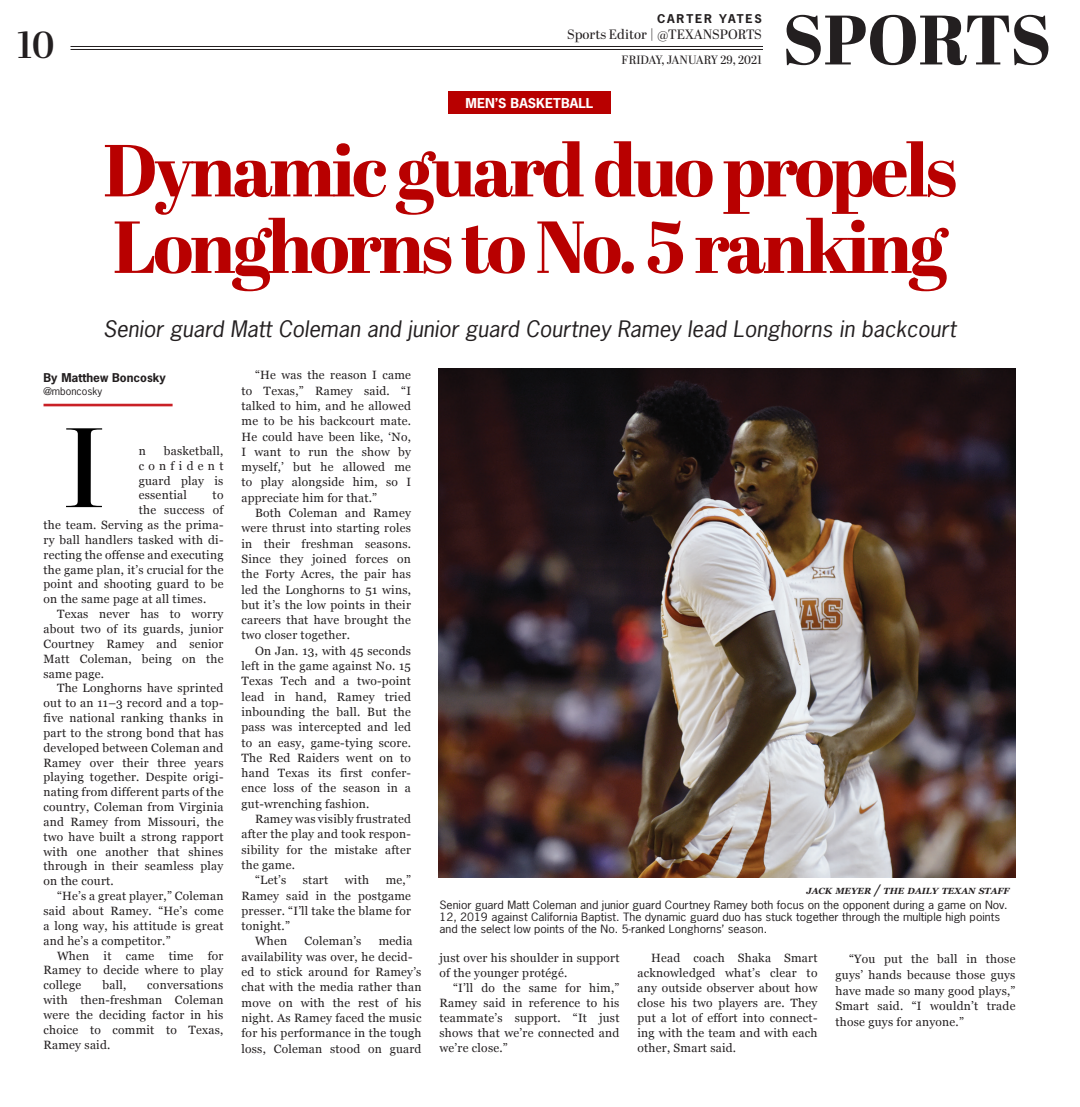
<style>
.page{position:relative;width:1080px;height:1107px;background:#fff}
.page>*{position:absolute;margin:0;border:0;box-sizing:border-box;transform-origin:0 0}
.t1{font:800 73.5px/76.5px "Abril Display";letter-spacing:-.04em;color:#b80000}
.t2{font:800 69.75px "Abril Display";letter-spacing:-.01em;color:#231f20}
.t3{font:600 37.5px "Abril Display";color:#231f20}
.t4{font:italic 21.3px "News Gothic Std";color:#231f20;scale:1.05 1}
.t5{font:13.5px "Abril Display";color:#231f20}
.t6{font:700 12.9px "News Gothic Std";color:#fff;scale:1.05 1}
.t7{font:12px/14.9px "Georgia";letter-spacing:.02em;color:#231f20;text-align:justify}
.t8{font:12px "Abril Display";color:#231f20}
.t9{font:700 11.4px "News Gothic Std";color:#231f20;scale:1.05 1}
.t10{font:700 11.4px "News Gothic Std";letter-spacing:.15em;color:#231f20;scale:1.05 1}
.t11{font:10.8px/12px "News Gothic Std";color:#231f20;scale:1.11 1}
.t12{font:10.05px "News Gothic Std";color:#231f20;scale:1.05 1}
.t13{font:italic 700 8.85px "Georgia";color:#231f20}
.s1{font-size:12.75px}
</style>
<div class="page">
<hr style="left:71px;top:49px;width:894px;height:1px;background:#231f20">
<hr style="left:71px;top:46px;width:880px;height:1px;background:#231f20">
<div style="left:773px;top:12px;width:288px;height:52px;background:#fff"></div>
<div style="left:763px;top:4px;width:18px;height:60px;background:#fff"></div>
<div style="left:449px;top:91px;width:162px;height:23px;background:#b80000"></div>
<hr style="left:44px;top:404px;width:129px;height:2px;background:#c92026">
<svg style="left:66px;top:428px;width:36px;height:79px"></svg>
<img style="left:438px;top:368px;width:578px;height:510px">
<p class="t3" style="left:17px;top:19px;width:39px">10</p>
<p class="t10" style="left:657px;top:11px;width:101px">CARTER YATES</p>
<p class="t5" style="left:567px;top:25px;width:196px">Sports Editor | @TEXANSPORTS</p>
<p class="t6" style="left:466px;top:95px;width:123px">MEN’S BASKETBALL</p>
<p class="t8" style="left:622px;top:52px;width:142px">FRIDAY, JANUARY 29, 2021</p>
<p class="t2" style="left:783px;top:-9px;width:270px">SPORTS</p>
<p class="t1" style="left:103px;top:136px;width:855px">Dynamic guard duo propels<br>Longhorns to No. 5 ranking</p>
<p class="t4" style="left:103px;top:315px;width:814px">Senior guard Matt Coleman and junior guard Courtney Ramey lead Longhorns in backcourt</p>
<p class="t9" style="left:44px;top:370px;width:118px">By Matthew Boncosky</p>
<p class="t12" style="left:44px;top:384px;width:57px">@mboncosky</p>
<p class="t7" style="left:139px;top:443px;width:86px;text-indent:25px">basketball, confident guard play is essential</p>
<p class="t7" style="left:139px;top:443px;width:9px">n</p>
<p class="t7" style="left:213px;top:487px;width:12px">to</p>
<p class="t7" style="left:139px;top:502px;width:86px">the success of</p>
<p class="t7" style="left:44px;top:517px;width:182px">the team. Serving as the prima-</p>
<p class="t7" style="left:44px;top:532px;width:182px">ry ball handlers tasked with di-</p>
<p class="t7" style="left:44px;top:547px;width:181px">recting the offense and executing</p>
<p class="t7" style="left:44px;top:562px;width:181px">the game plan, it’s crucial for the</p>
<p class="t7" style="left:44px;top:576px;width:181px">point and shooting guard to be</p>
<p class="t7" style="left:44px;top:591px;width:164px">on the same page at all times.</p>
<p class="t7" style="left:57px;top:606px;width:168px">Texas never has to worry</p>
<p class="t7" style="left:44px;top:621px;width:181px">about two of its guards, junior</p>
<p class="t7" style="left:44px;top:636px;width:182px">Courtney Ramey and senior</p>
<p class="t7" style="left:44px;top:651px;width:181px">Matt Coleman, being on the</p>
<p class="t7" style="left:44px;top:665px;width:62px">same page.</p>
<p class="t7" style="left:57px;top:680px;width:168px">The Longhorns have sprinted</p>
<p class="t7" style="left:44px;top:695px;width:182px">out to an 11–3 record and a top-</p>
<p class="t7" style="left:44px;top:710px;width:182px">five national ranking thanks in</p>
<p class="t7" style="left:44px;top:725px;width:182px">part to the strong bond that has</p>
<p class="t7" style="left:44px;top:740px;width:181px">developed between Coleman and</p>
<p class="t7" style="left:44px;top:755px;width:182px">Ramey over their three years</p>
<p class="t7" style="left:44px;top:769px;width:182px">playing together. Despite origi-</p>
<p class="t7" style="left:44px;top:784px;width:181px">nating from different parts of the</p>
<p class="t7" style="left:44px;top:799px;width:182px">country, Coleman from Virginia</p>
<p class="t7" style="left:44px;top:814px;width:181px">and Ramey from Missouri, the</p>
<p class="t7" style="left:44px;top:829px;width:181px">two have built a strong rapport</p>
<p class="t7" style="left:44px;top:844px;width:181px">with one another that shines</p>
<p class="t7" style="left:44px;top:858px;width:181px">through in their seamless play</p>
<p class="t7" style="left:44px;top:873px;width:72px">on the court.</p>
<p class="t7" style="left:57px;top:888px;width:168px">“He’s a great player,” Coleman</p>
<p class="t7" style="left:44px;top:903px;width:181px">said about Ramey. “He’s come</p>
<p class="t7" style="left:44px;top:918px;width:181px">a long way, his attitude is great</p>
<p class="t7" style="left:44px;top:933px;width:129px">and he’s a competitor.”</p>
<p class="t7" style="left:57px;top:948px;width:168px">When it came time for</p>
<p class="t7" style="left:44px;top:962px;width:181px">Ramey to decide where to play</p>
<p class="t7" style="left:44px;top:977px;width:39px">college</p>
<p class="t7" style="left:102px;top:977px;width:25px">ball,</p>
<p class="t7" style="left:44px;top:977px;width:181px;text-indent:104px">conversations with then-freshman Coleman were the deciding factor in his choice to commit to Texas, Ramey said.</p>
<p class="t7" style="left:255px;top:367px;width:157px">“He was the reason I came</p>
<p class="t7" style="left:242px;top:383px;width:171px">to Texas,” Ramey said. “I</p>
<p class="t7" style="left:242px;top:398px;width:171px">talked to him, and he allowed</p>
<p class="t7" style="left:242px;top:413px;width:171px">me to be his backcourt mate.</p>
<p class="t7" style="left:242px;top:428px;width:171px">He could have been like, ‘No,</p>
<p class="t7" style="left:242px;top:444px;width:171px">I want to run the show by</p>
<p class="t7" style="left:242px;top:459px;width:171px">myself,’ but he allowed me</p>
<p class="t7" style="left:242px;top:474px;width:171px">to play alongside him, so I</p>
<p class="t7" style="left:242px;top:490px;width:137px">appreciate him for that.”</p>
<p class="t7" style="left:255px;top:505px;width:157px">Both Coleman and Ramey</p>
<p class="t7" style="left:242px;top:520px;width:171px">were thrust into starting roles</p>
<p class="t7" style="left:242px;top:536px;width:171px">in their freshman seasons.</p>
<p class="t7" style="left:242px;top:551px;width:171px">Since they joined forces on</p>
<p class="t7" style="left:242px;top:566px;width:171px">the Forty Acres, the pair has</p>
<p class="t7" style="left:242px;top:581px;width:171px">led the Longhorns to 51 wins,</p>
<p class="t7" style="left:242px;top:597px;width:171px">but it’s the low points in their</p>
<p class="t7" style="left:242px;top:612px;width:171px">careers that have brought the</p>
<p class="t7" style="left:242px;top:627px;width:110px">two closer together.</p>
<p class="t7" style="left:255px;top:643px;width:157px">On Jan. 13, with 45 seconds</p>
<p class="t7" style="left:242px;top:658px;width:171px">left in the game against No. 15</p>
<p class="t7" style="left:242px;top:673px;width:171px">Texas Tech and a two-point</p>
<p class="t7" style="left:242px;top:689px;width:171px">lead in hand, Ramey tried</p>
<p class="t7" style="left:242px;top:704px;width:171px">inbounding the ball. But the</p>
<p class="t7" style="left:242px;top:719px;width:171px">pass was intercepted and led</p>
<p class="t7" style="left:242px;top:734px;width:171px">to an easy, game-tying score.</p>
<p class="t7" style="left:242px;top:750px;width:171px">The Red Raiders went on to</p>
<p class="t7" style="left:242px;top:765px;width:171px">hand Texas its first confer-</p>
<p class="t7" style="left:242px;top:780px;width:171px">ence loss of the season in a</p>
<p class="t7" style="left:242px;top:796px;width:129px">gut-wrenching fashion.</p>
<p class="t7" style="left:255px;top:811px;width:157px">Ramey was visibly frustrated</p>
<p class="t7" style="left:242px;top:826px;width:171px">after the play and took respon-</p>
<p class="t7" style="left:242px;top:842px;width:171px">sibility for the mistake after</p>
<p class="t7" style="left:242px;top:857px;width:55px">the game.</p>
<p class="t7" style="left:255px;top:872px;width:33px">“Let’s</p>
<p class="t7" style="left:303px;top:872px;width:27px">start</p>
<p class="t7" style="left:345px;top:872px;width:26px">with</p>
<p class="t7" style="left:386px;top:872px;width:27px">me,”</p>
<p class="t7" style="left:242px;top:887px;width:171px">Ramey said in the postgame</p>
<p class="t7" style="left:242px;top:903px;width:171px">presser. “I’ll take the blame for</p>
<p class="t7" style="left:242px;top:918px;width:50px">tonight.”</p>
<p class="t7" style="left:255px;top:933px;width:34px">When</p>
<p class="t7" style="left:305px;top:933px;width:58px">Coleman’s</p>
<p class="t7" style="left:242px;top:933px;width:182px;line-height:15.3px;text-align:left;text-indent:137px">media availability was over, he decid&shy;ed to stick around for Ramey’s chat with the media rather than move on with the rest of his night. As Ramey faced the music for his performance in the tough loss, Coleman stood on guard</p>
<p class="t13" style="left:806px;top:884px;width:205px">JACK MEYER <span class="s1">/</span> THE DAILY TEXAN STAFF</p>
<p class="t11" style="left:440px;top:899px;width:513px">Senior guard Matt Coleman and junior guard Courtney Ramey both focus on the opponent during a game on Nov.<br>12, 2019 against California Baptist. The dynamic guard duo has stuck together through the multiple high points and the select low points of the No. 5-ranked Longhorns’ season.</p>
<p class="t7" style="left:440px;top:950px;width:181px">just over his shoulder in support</p>
<p class="t7" style="left:440px;top:965px;width:129px">of the younger protégé.</p>
<p class="t7" style="left:453px;top:980px;width:168px">“I’ll do the same for him,”</p>
<p class="t7" style="left:440px;top:995px;width:181px">Ramey said in reference to his</p>
<p class="t7" style="left:440px;top:1010px;width:181px">teammate’s support. “It just</p>
<p class="t7" style="left:440px;top:1025px;width:181px">shows that we’re connected and</p>
<p class="t7" style="left:440px;top:1040px;width:70px">we’re close.”</p>
<p class="t7" style="left:638px;top:950px;width:182px;text-indent:14px">Head coach Shaka Smart acknowledged what’s clear to any outside observer about how close his two players are. They put a lot of effort into connect&shy;ing with the team and with each other, Smart said.</p>
<p class="t7" style="left:836px;top:951px;width:181px;line-height:15.8px;text-indent:13px">“You put the ball in those guys’ hands because those guys have made so many good plays,” Smart said. “I wouldn’t trade those guys for anyone.”</p>
</div>
